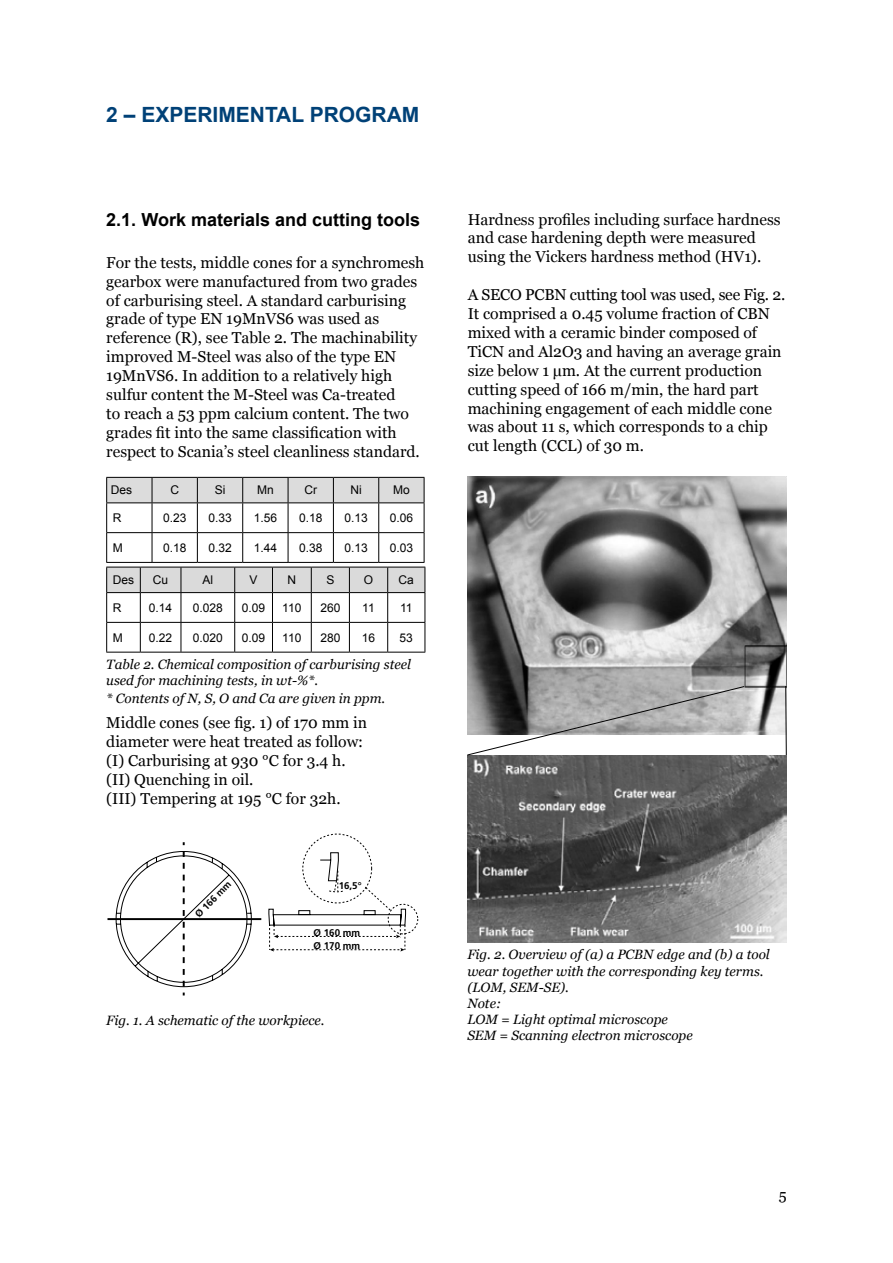
<style>
.page{position:relative;width:893px;height:1263px;background:#fff}
.page>*{position:absolute;margin:0;border:0;box-sizing:border-box;transform-origin:0 0}
.t1{font:700 21px "Arial";color:#004177}
.t2{font:700 18px "Arial";color:#000}
.t3{font:15.75px/18.9px "Georgia";color:#000}
.t4{font:15px "Georgia";color:#000}
.t5{font:italic 13.5px/16.2px "Georgia";color:#000}
.t6{font:12px "Arial";color:#000}
.t7{font:700 9.75px "Frutiger LT Std";color:#000}
</style>
<div class="page">
<svg style="left:106px;top:477px;width:320px;height:175px"></svg>
<hr style="left:106px;top:652px;width:34px;height:1px;background:#000">
<hr style="left:140px;top:652px;width:41px;height:1px;background:#000">
<hr style="left:181px;top:652px;width:54px;height:1px;background:#000">
<hr style="left:235px;top:652px;width:37px;height:1px;background:#000">
<hr style="left:272px;top:652px;width:39px;height:1px;background:#000">
<hr style="left:311px;top:652px;width:38px;height:1px;background:#000">
<hr style="left:349px;top:652px;width:39px;height:1px;background:#000">
<hr style="left:388px;top:652px;width:37px;height:1px;background:#000">
<hr style="left:107px;top:918px;width:154px;height:2px;background:#000">
<svg style="left:115px;top:842px;width:137px;height:153px"></svg>
<svg style="left:268px;top:833px;width:150px;height:118px"></svg>
<img style="left:467px;top:477px;width:319px;height:257px">
<img style="left:467px;top:755px;width:319px;height:187px">
<svg style="left:467px;top:686px;width:278px;height:70px"></svg>
<svg style="left:785px;top:685px;width:2px;height:71px"></svg>
<h1 class="t1" style="left:106px;top:100px;width:315px">2 – EXPERIMENTAL PROGRAM</h1>
<p class="t2" style="left:106px;top:207px;width:315px">2.1. Work materials and cutting tools</p>
<p class="t3" style="left:106px;top:252px;width:320px">For the tests, middle cones for a synchromesh gearbox were manufactured from two grades of carburising steel. A standard carburising grade of type EN 19MnVS6 was used as reference (R), see Table 2. The machinability improved M-Steel was also of the type EN 19MnVS6. In addition to a relatively high sulfur content the M-Steel was Ca-treated<br>to reach a 53 ppm calcium content. The two grades fit into the same classification with respect to Scania’s steel cleanliness standard.</p>
<p class="t6" style="left:111px;top:482px;width:23px">Des</p>
<p class="t6" style="left:170px;top:482px;width:10px">C</p>
<p class="t6" style="left:215px;top:482px;width:12px">Si</p>
<p class="t6" style="left:257px;top:482px;width:18px">Mn</p>
<p class="t6" style="left:304px;top:482px;width:14px">Cr</p>
<p class="t6" style="left:350px;top:482px;width:13px">Ni</p>
<p class="t6" style="left:393px;top:482px;width:18px">Mo</p>
<p class="t6" style="left:113px;top:510px;width:10px">R</p>
<p class="t6" style="left:163px;top:510px;width:25px">0.23</p>
<p class="t6" style="left:208px;top:510px;width:25px">0.33</p>
<p class="t6" style="left:254px;top:510px;width:25px">1.56</p>
<p class="t6" style="left:299px;top:510px;width:25px">0.18</p>
<p class="t6" style="left:344px;top:510px;width:25px">0.13</p>
<p class="t6" style="left:390px;top:510px;width:25px">0.06</p>
<p class="t6" style="left:113px;top:540px;width:11px">M</p>
<p class="t6" style="left:163px;top:540px;width:25px">0.18</p>
<p class="t6" style="left:208px;top:540px;width:25px">0.32</p>
<p class="t6" style="left:254px;top:540px;width:25px">1.44</p>
<p class="t6" style="left:299px;top:540px;width:25px">0.38</p>
<p class="t6" style="left:344px;top:540px;width:25px">0.13</p>
<p class="t6" style="left:390px;top:540px;width:25px">0.03</p>
<p class="t6" style="left:113px;top:572px;width:23px">Des</p>
<p class="t6" style="left:153px;top:572px;width:17px">Cu</p>
<p class="t6" style="left:203px;top:572px;width:12px">Al</p>
<p class="t6" style="left:250px;top:572px;width:10px">V</p>
<p class="t6" style="left:288px;top:572px;width:10px">N</p>
<p class="t6" style="left:326px;top:572px;width:10px">S</p>
<p class="t6" style="left:364px;top:572px;width:11px">O</p>
<p class="t6" style="left:399px;top:572px;width:17px">Ca</p>
<p class="t6" style="left:113px;top:600px;width:10px">R</p>
<p class="t6" style="left:149px;top:600px;width:25px">0.14</p>
<p class="t6" style="left:193px;top:600px;width:32px">0.028</p>
<p class="t6" style="left:242px;top:600px;width:25px">0.09</p>
<p class="t6" style="left:282px;top:600px;width:21px">110</p>
<p class="t6" style="left:320px;top:600px;width:22px">260</p>
<p class="t6" style="left:362px;top:600px;width:14px">11</p>
<p class="t6" style="left:400px;top:600px;width:14px">11</p>
<p class="t6" style="left:113px;top:629px;width:11px">M</p>
<p class="t6" style="left:149px;top:629px;width:25px">0.22</p>
<p class="t6" style="left:193px;top:629px;width:32px">0.020</p>
<p class="t6" style="left:242px;top:629px;width:25px">0.09</p>
<p class="t6" style="left:282px;top:629px;width:21px">110</p>
<p class="t6" style="left:320px;top:629px;width:22px">280</p>
<p class="t6" style="left:362px;top:629px;width:15px">16</p>
<p class="t6" style="left:400px;top:629px;width:15px">53</p>
<p class="t5" style="left:106px;top:656px;width:306px">Table 2. Chemical composition of carburising steel used for machining tests, in wt-%*.</p>
<p class="t5" style="left:106px;top:690px;width:280px">* Contents of N, S, O and Ca are given in ppm.</p>
<p class="t3" style="left:106px;top:712px;width:262px">Middle cones (see fig. 1) of 170 mm in diameter were heat treated as follow: (I) Carburising at 930 °C for 3.4 h. (II) Quenching in oil.<br>(III) Tempering at 195 °C for 32h.</p>
<p class="t7" style="left:193px;top:912px;width:48px;rotate:-45deg">Ø 166 mm</p>
<p class="t7" style="left:339px;top:880px;width:24px">16,5°</p>
<p class="t7" style="left:314px;top:926px;width:48px">Ø 160 mm</p>
<p class="t7" style="left:314px;top:940px;width:48px">Ø 170 mm</p>
<p class="t5" style="left:106px;top:1011px;width:220px">Fig. 1. A schematic of the workpiece.</p>
<p class="t3" style="left:468px;top:209px;width:314px">Hardness profiles including surface hardness and case hardening depth were measured using the Vickers hardness method (HV1).</p>
<p class="t3" style="left:468px;top:285px;width:319px">A SECO PCBN cutting tool was used, see Fig. 2.<br>It comprised a 0.45 volume fraction of CBN mixed with a ceramic binder composed of TiCN and Al2O3 and having an average grain size below 1 μm. At the current production cutting speed of 166 m/min, the hard part machining engagement of each middle cone was about 11 s, which corresponds to a chip cut length (CCL) of 30 m.</p>
<p class="t5" style="left:467px;top:946px;width:304px">Fig. 2. Overview of (a) a PCBN edge and (b) a tool wear together with the corresponding key terms. (LOM, SEM-SE).<br>Note:<br>LOM = Light optimal microscope<br>SEM = Scanning electron microscope</p>
<p class="t4" style="left:779px;top:1184px;width:9px">5</p>
</div>
